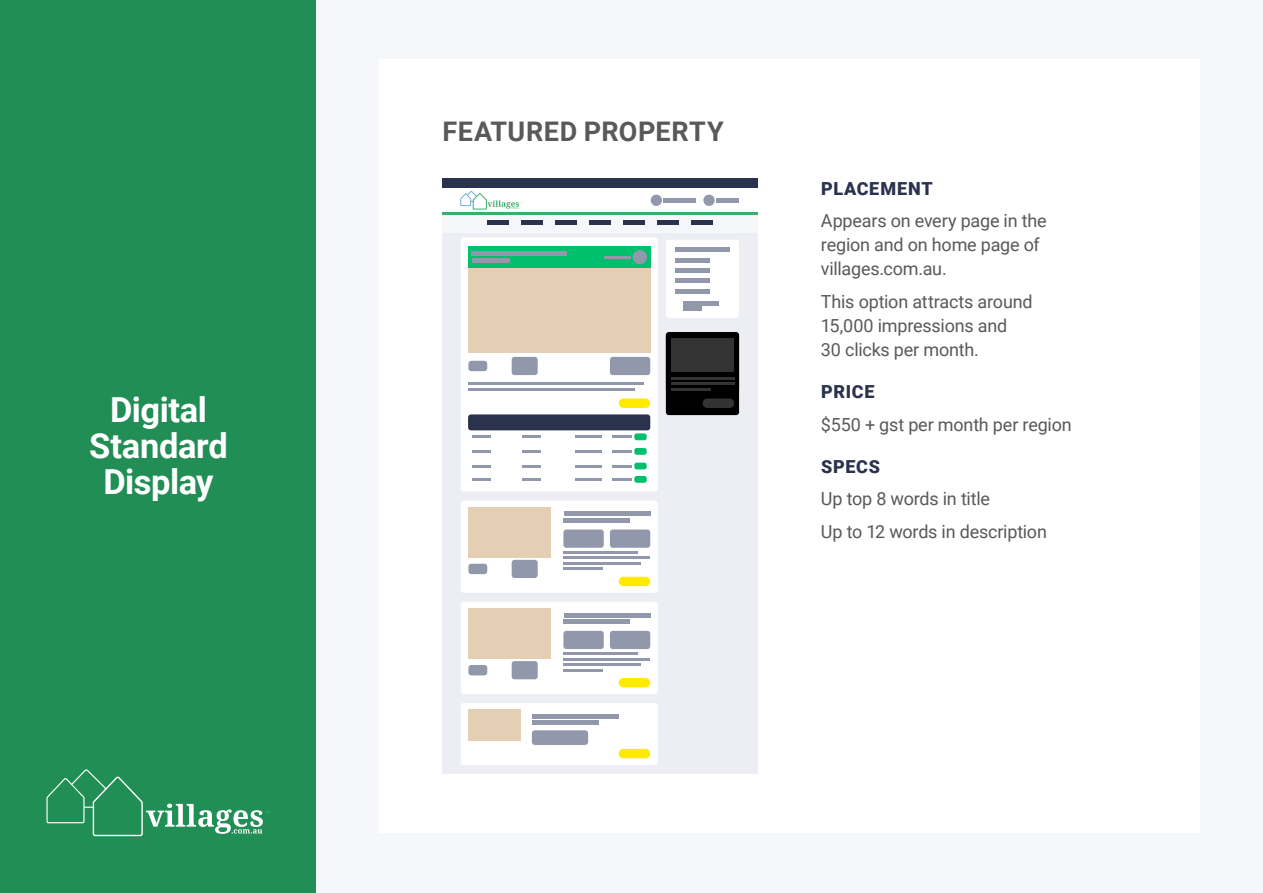
<style>
.page{position:relative;width:1263px;height:893px;background:#f6f7fa}
.page>*{position:absolute;margin:0;border:0;box-sizing:border-box;transform-origin:0 0}
.NEW_Sidebar{font:700 34.5px/36px "Roboto";letter-spacing:-.015em;color:#fff;text-align:center}
.NEW_Listings_Page_He{font:700 27px "Roboto";letter-spacing:.015em;color:#58595b}
.NEW_Listing_NOT_poin{font:18px/24px "Roboto";letter-spacing:-.01em;color:#58595b}
.Listings_subhead{font:900 18px "Roboto";letter-spacing:.04em;color:#2b324e}
.t1{font:700 2.85px "Verdana";color:#3aad6b}
</style>
<div class="page">
<div style="left:379px;top:60px;width:821px;height:773px;background:#fff"></div>
<div style="left:0;top:0;width:316px;height:893px;background:#229357"></div>
<svg style="left:46px;top:769px;width:217px;height:68px"></svg>
<div style="left:442px;top:215px;width:316px;height:559px;background:#eceef4"></div>
<div style="left:461px;top:703px;width:197px;height:62px;background:#fff;border-radius:3px"></div>
<div style="left:468px;top:710px;width:52px;height:31px;background:#e4cfb4"></div>
<div style="left:619px;top:749px;width:31px;height:9px;background:#ffea00;border-radius:5px"></div>
<div style="left:532px;top:730px;width:56px;height:15px;background:#9198ab;border-radius:3px"></div>
<div style="left:532px;top:714px;width:87px;height:5px;background:#9198ab"></div>
<hr style="left:532px;top:721px;width:66px;height:4px;background:#9198ab">
<div style="left:461px;top:500px;width:197px;height:93px;background:#fff;border-radius:3px"></div>
<hr style="left:563px;top:551px;width:75px;height:3px;background:#9198ab">
<hr style="left:563px;top:556px;width:87px;height:3px;background:#9198ab">
<hr style="left:563px;top:562px;width:78px;height:3px;background:#9198ab">
<hr style="left:563px;top:567px;width:39px;height:3px;background:#9198ab">
<div style="left:468px;top:507px;width:83px;height:51px;background:#e4cfb4"></div>
<div style="left:619px;top:577px;width:31px;height:9px;background:#ffea00;border-radius:5px"></div>
<div style="left:610px;top:530px;width:40px;height:18px;background:#9198ab;border-radius:3px"></div>
<div style="left:563px;top:530px;width:41px;height:18px;background:#9198ab;border-radius:3px"></div>
<div style="left:512px;top:560px;width:26px;height:18px;background:#9198ab;border-radius:3px"></div>
<div style="left:468px;top:564px;width:19px;height:10px;background:#9198ab;border-radius:3px"></div>
<hr style="left:564px;top:512px;width:87px;height:4px;background:#9198ab">
<div style="left:564px;top:518px;width:66px;height:5px;background:#9198ab"></div>
<div style="left:461px;top:602px;width:197px;height:92px;background:#fff;border-radius:3px"></div>
<hr style="left:563px;top:652px;width:75px;height:3px;background:#9198ab">
<hr style="left:563px;top:658px;width:87px;height:3px;background:#9198ab">
<hr style="left:563px;top:663px;width:78px;height:3px;background:#9198ab">
<hr style="left:563px;top:669px;width:39px;height:2px;background:#9198ab">
<div style="left:468px;top:608px;width:83px;height:51px;background:#e4cfb4"></div>
<div style="left:619px;top:678px;width:31px;height:9px;background:#ffea00;border-radius:5px"></div>
<div style="left:610px;top:631px;width:40px;height:18px;background:#9198ab;border-radius:3px"></div>
<div style="left:563px;top:631px;width:41px;height:18px;background:#9198ab;border-radius:3px"></div>
<div style="left:512px;top:661px;width:26px;height:18px;background:#9198ab;border-radius:3px"></div>
<div style="left:468px;top:665px;width:19px;height:10px;background:#9198ab;border-radius:3px"></div>
<hr style="left:564px;top:613px;width:87px;height:4px;background:#9198ab">
<div style="left:564px;top:619px;width:66px;height:5px;background:#9198ab"></div>
<div style="left:461px;top:237px;width:197px;height:255px;background:#fff;border-radius:3px"></div>
<div style="left:468px;top:246px;width:182px;height:22px;background:#00c06d"></div>
<div style="left:468px;top:268px;width:182px;height:85px;background:#e4cfb4"></div>
<div style="left:468px;top:414px;width:182px;height:16px;background:#2b324e;border-radius:3px"></div>
<div style="left:619px;top:398px;width:31px;height:10px;background:#ffea00;border-radius:5px"></div>
<div style="left:610px;top:357px;width:40px;height:18px;background:#9198ab;border-radius:3px"></div>
<div style="left:512px;top:357px;width:26px;height:18px;background:#9198ab;border-radius:3px"></div>
<div style="left:468px;top:361px;width:19px;height:10px;background:#9198ab;border-radius:3px"></div>
<div style="left:634px;top:433px;width:13px;height:7px;background:#00c06d;border-radius:3px"></div>
<div style="left:634px;top:448px;width:13px;height:7px;background:#00c06d;border-radius:3px"></div>
<div style="left:634px;top:463px;width:13px;height:6px;background:#00c06d;border-radius:3px"></div>
<div style="left:634px;top:476px;width:13px;height:7px;background:#00c06d;border-radius:3px"></div>
<hr style="left:468px;top:382px;width:176px;height:3px;background:#9198ab">
<hr style="left:604px;top:256px;width:26px;height:3px;background:#9198ab">
<hr style="left:472px;top:252px;width:95px;height:4px;background:#9198ab">
<div style="left:472px;top:258px;width:37px;height:5px;background:#9198ab"></div>
<hr style="left:468px;top:388px;width:166px;height:3px;background:#9198ab">
<hr style="left:472px;top:435px;width:18px;height:3px;background:#9198ab">
<hr style="left:523px;top:435px;width:18px;height:3px;background:#9198ab">
<hr style="left:575px;top:435px;width:27px;height:3px;background:#9198ab">
<hr style="left:612px;top:435px;width:20px;height:3px;background:#9198ab">
<hr style="left:472px;top:450px;width:18px;height:3px;background:#9198ab">
<hr style="left:523px;top:450px;width:18px;height:3px;background:#9198ab">
<hr style="left:575px;top:450px;width:27px;height:3px;background:#9198ab">
<hr style="left:612px;top:450px;width:20px;height:3px;background:#9198ab">
<svg style="left:472px;top:465px;width:18px;height:2px"></svg>
<svg style="left:523px;top:465px;width:18px;height:2px"></svg>
<hr style="left:575px;top:465px;width:27px;height:2px;background:#9198ab">
<hr style="left:612px;top:465px;width:20px;height:2px;background:#9198ab">
<hr style="left:472px;top:478px;width:18px;height:3px;background:#9198ab">
<hr style="left:523px;top:478px;width:18px;height:3px;background:#9198ab">
<hr style="left:575px;top:478px;width:27px;height:3px;background:#9198ab">
<hr style="left:612px;top:478px;width:20px;height:3px;background:#9198ab">
<div style="left:633px;top:250px;width:14px;height:14px;background:#9198ab;border-radius:50%"></div>
<div style="left:666px;top:332px;width:73px;height:83px;background:#000;border-radius:3px"></div>
<div style="left:703px;top:398px;width:31px;height:10px;background:#333;border-radius:5px"></div>
<div style="left:671px;top:338px;width:63px;height:33px;background:#333"></div>
<hr style="left:671px;top:382px;width:63px;height:3px;background:#333">
<hr style="left:671px;top:377px;width:63px;height:3px;background:#333">
<hr style="left:671px;top:388px;width:39px;height:3px;background:#333">
<div style="left:666px;top:240px;width:73px;height:78px;background:#fff;border-radius:3px"></div>
<hr style="left:675px;top:247px;width:54px;height:4px;background:#9198ab">
<div style="left:676px;top:258px;width:34px;height:5px;background:#9198ab"></div>
<div style="left:676px;top:268px;width:34px;height:5px;background:#9198ab"></div>
<div style="left:676px;top:278px;width:34px;height:5px;background:#9198ab"></div>
<div style="left:676px;top:289px;width:34px;height:5px;background:#9198ab"></div>
<hr style="left:683px;top:301px;width:35px;height:4px;background:#9198ab">
<div style="left:683px;top:306px;width:19px;height:5px;background:#9198ab"></div>
<svg style="left:460px;top:191px;width:59px;height:18px"></svg>
<div style="left:442px;top:179px;width:316px;height:9px;background:#2b324e"></div>
<hr style="left:442px;top:212px;width:316px;height:3px;background:#3aaf6b">
<div style="left:442px;top:215px;width:316px;height:18px;background:#f6f7fa"></div>
<div style="left:716px;top:198px;width:23px;height:5px;background:#9198ab"></div>
<div style="left:703px;top:195px;width:12px;height:11px;background:#9198ab;border-radius:50%"></div>
<div style="left:664px;top:198px;width:32px;height:5px;background:#9198ab"></div>
<hr style="left:657px;top:221px;width:22px;height:4px;background:#2b324e">
<hr style="left:623px;top:221px;width:22px;height:4px;background:#2b324e">
<hr style="left:589px;top:221px;width:21px;height:4px;background:#2b324e">
<hr style="left:555px;top:221px;width:21px;height:4px;background:#2b324e">
<hr style="left:521px;top:221px;width:21px;height:4px;background:#2b324e">
<hr style="left:487px;top:221px;width:21px;height:4px;background:#2b324e">
<hr style="left:691px;top:221px;width:22px;height:4px;background:#2b324e">
<div style="left:651px;top:195px;width:11px;height:11px;background:#9198ab;border-radius:50%"></div>
<p class="NEW_Sidebar" style="left:89px;top:391px;width:140px">Digital<br>Standard<br>Display</p>
<p class="t1" style="left:266px;top:809px;width:6px">TM</p>
<p class="NEW_Listings_Page_He" style="left:442px;top:112px;width:283px">FEATURED PROPERTY</p>
<p class="Listings_subhead" style="left:821px;top:176px;width:113px">PLACEMENT</p>
<p class="NEW_Listing_NOT_poin" style="left:821px;top:208px;width:227px">Appears on every page in the region and on home page of villages.com.au.</p>
<p class="NEW_Listing_NOT_poin" style="left:821px;top:289px;width:213px">This option attracts around<br>15,000 impressions and<br>30 clicks per month.</p>
<p class="Listings_subhead" style="left:821px;top:379px;width:55px">PRICE</p>
<p class="NEW_Listing_NOT_poin" style="left:821px;top:412px;width:252px">$550 + gst per month per region</p>
<p class="Listings_subhead" style="left:821px;top:454px;width:60px">SPECS</p>
<p class="NEW_Listing_NOT_poin" style="left:821px;top:486px;width:171px">Up top 8 words in title</p>
<p class="NEW_Listing_NOT_poin" style="left:821px;top:519px;width:227px">Up to 12 words in description</p>
</div>
